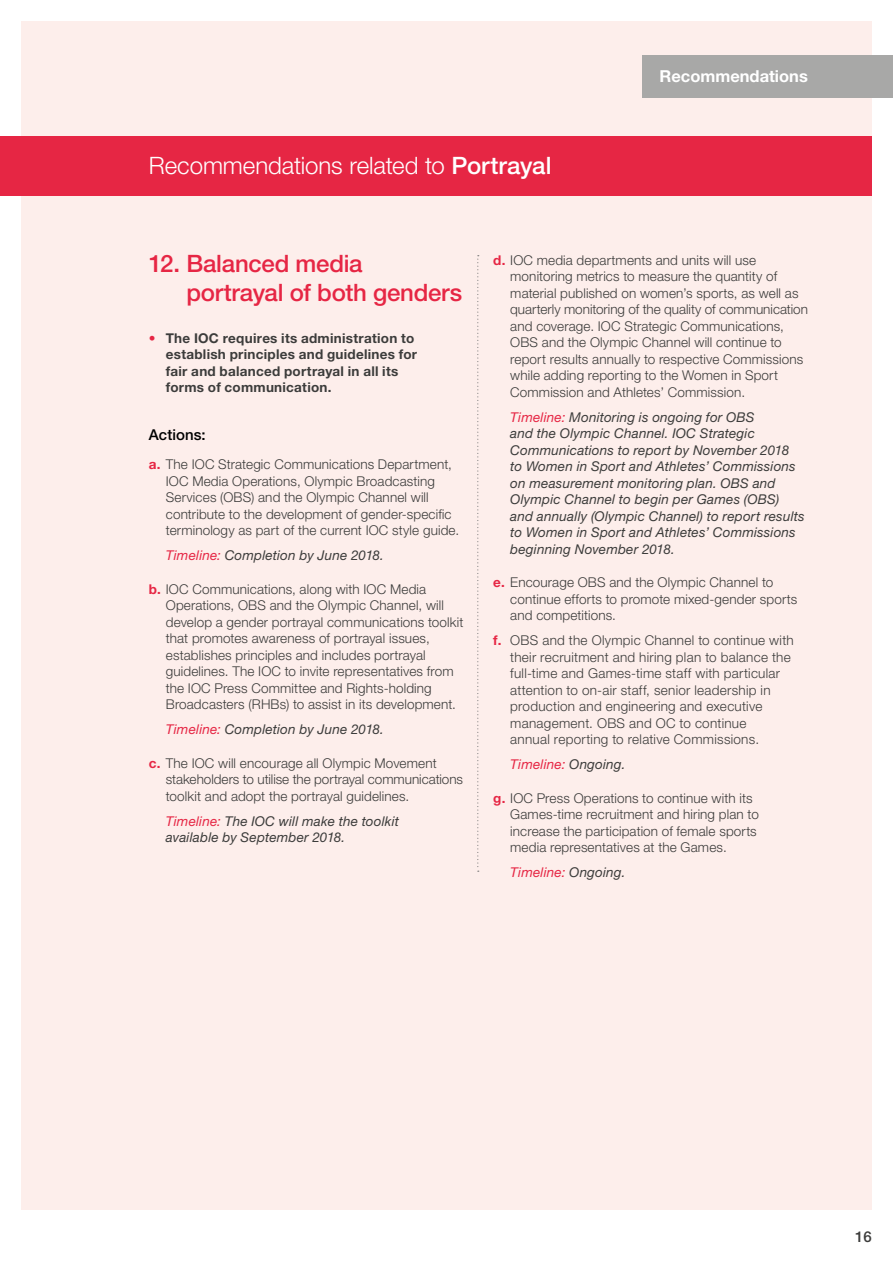
<style>
.page{position:relative;width:893px;height:1263px;background:#fff}
.page>*{position:absolute;margin:0;border:0;box-sizing:border-box;transform-origin:0 0}
.t1{font:500 24px/28.5px "Helvetica Neue LT Pro";letter-spacing:-.01em;color:#e62644}
.t2{font:300 24px "Helvetica Neue LT Pro";letter-spacing:-.005em;color:#fff}
.t3{font:700 16.5px "Helvetica Neue LT Pro";color:#fff}
.t4{font:500 15px "Helvetica Neue LT Pro";letter-spacing:.005em;color:#000}
.t5{font:500 15px "Helvetica Neue LT Pro";color:#3c3c3b}
.t6{font:300 13.5px/16.5px "Helvetica Neue LT Pro";letter-spacing:.01em;color:#3c3c3b}
.t7{font:italic 13.5px/16.5px "Helvetica Neue LT Pro";letter-spacing:.015em;color:#3c3c3b}
.t8{font:700 13.5px/16.5px "Helvetica Neue LT Pro";letter-spacing:.02em;color:#3c3c3b}
.t9{font:italic 13.5px "Helvetica Neue LT Pro";letter-spacing:.015em;color:#e62644}
.s1{font-weight:500}
.s2{color:#e62644}
.s3{font-weight:700;color:#e62644}
.s4{color:#3c3c3b}
</style>
<div class="page">
<div style="left:21px;top:21px;width:851px;height:1189px;background:#fdeeeb"></div>
<div style="left:642px;top:55px;width:251px;height:43px;background:#a8a8a7"></div>
<svg style="left:477px;top:255px;width:2px;height:617px"></svg>
<div style="left:0;top:136px;width:872px;height:60px;background:#e62644"></div>
<h1 class="t2" style="left:149px;top:151px;width:404px">Recommendations related to <span class="s1">Portrayal</span></h1>
<p class="t3" style="left:659px;top:66px;width:150px">Recommendations</p>
<h1 class="t1" style="left:186px;top:249px;width:277px;text-indent:-38px">12. Balanced media portrayal of both genders</h1>
<p class="t8" style="left:166px;top:329px;width:253px;text-indent:-17px"><span class="s2">•</span> The IOC requires its administration to establish principles and guidelines for fair and balanced portrayal in all its forms of communication.</p>
<p class="t4" style="left:149px;top:426px;width:58px">Actions:</p>
<p class="t6" style="left:166px;top:456px;width:295px;text-indent:-17px"><span class="s3">a.</span> The IOC Strategic Communications Department, IOC Media Operations, Olympic Broadcasting Services (OBS) and the Olympic Channel will contribute to the development of gender-specific terminology as part of the current IOC style guide.</p>
<p class="t7" style="left:166px;top:547px;width:220px"><span class="s2">Timeline:</span> Completion by June 2018.</p>
<p class="t6" style="left:166px;top:580px;width:299px;text-indent:-17px"><span class="s3">b.</span> IOC Communications, along with IOC Media Operations, OBS and the Olympic Channel, will develop a gender portrayal communications toolkit that promotes awareness of portrayal issues, establishes principles and includes portrayal guidelines. The IOC to invite representatives from the IOC Press Committee and Rights-holding Broadcasters (RHBs) to assist in its development.</p>
<p class="t7" style="left:166px;top:721px;width:220px"><span class="s2">Timeline:</span> Completion by June 2018.</p>
<p class="t6" style="left:166px;top:754px;width:299px;text-indent:-17px"><span class="s3">c.</span> The IOC will encourage all Olympic Movement stakeholders to utilise the portrayal communications toolkit and adopt the portrayal guidelines.</p>
<p class="t7" style="left:166px;top:812px;width:235px"><span class="s2">Timeline:</span> The IOC will make the toolkit available by September 2018.</p>
<p class="t6" style="left:510px;top:251px;width:299px;text-indent:-17px"><span class="s3">d.</span> IOC media departments and units will use monitoring metrics to measure the quantity of material published on women’s sports, as well as quarterly monitoring of the quality of communication and coverage. IOC Strategic Communications, OBS and the Olympic Channel will continue to report results annually to respective Commissions while adding reporting to the Women in Sport Commission and Athletes’ Commission.</p>
<p class="t7" style="left:510px;top:408px;width:296px"><span class="s2">Timeline:</span> Monitoring is ongoing for OBS<br>and the Olympic Channel. IOC Strategic Communications to report by November 2018<br>to Women in Sport and Athletes’ Commissions on measurement monitoring plan. OBS and Olympic Channel to begin per Games (OBS) and annually (Olympic Channel) to report results to Women in Sport and Athletes’ Commissions beginning November 2018.</p>
<p class="t6" style="left:510px;top:574px;width:289px;text-indent:-17px"><span class="s3">e.</span> Encourage OBS and the Olympic Channel to continue efforts to promote mixed-gender sports and competitions.</p>
<p class="t6" style="left:510px;top:632px;width:285px;text-indent:-17px"><span class="s3">f.</span> OBS and the Olympic Channel to continue with their recruitment and hiring plan to balance the full-time and Games-time staff with particular attention to on-air staff, senior leadership in production and engineering and executive management. OBS and OC to continue<br>annual reporting to relative Commissions.</p>
<p class="t9" style="left:510px;top:756px;width:117px">Timeline: <span class="s4">Ongoing.</span></p>
<p class="t6" style="left:510px;top:789px;width:250px;text-indent:-17px"><span class="s3">g.</span> IOC Press Operations to continue with its Games-time recruitment and hiring plan to increase the participation of female sports media representatives at the Games.</p>
<p class="t9" style="left:510px;top:864px;width:117px">Timeline: <span class="s4">Ongoing.</span></p>
<p class="t5" style="left:855px;top:1227px;width:18px">16</p>
</div>
